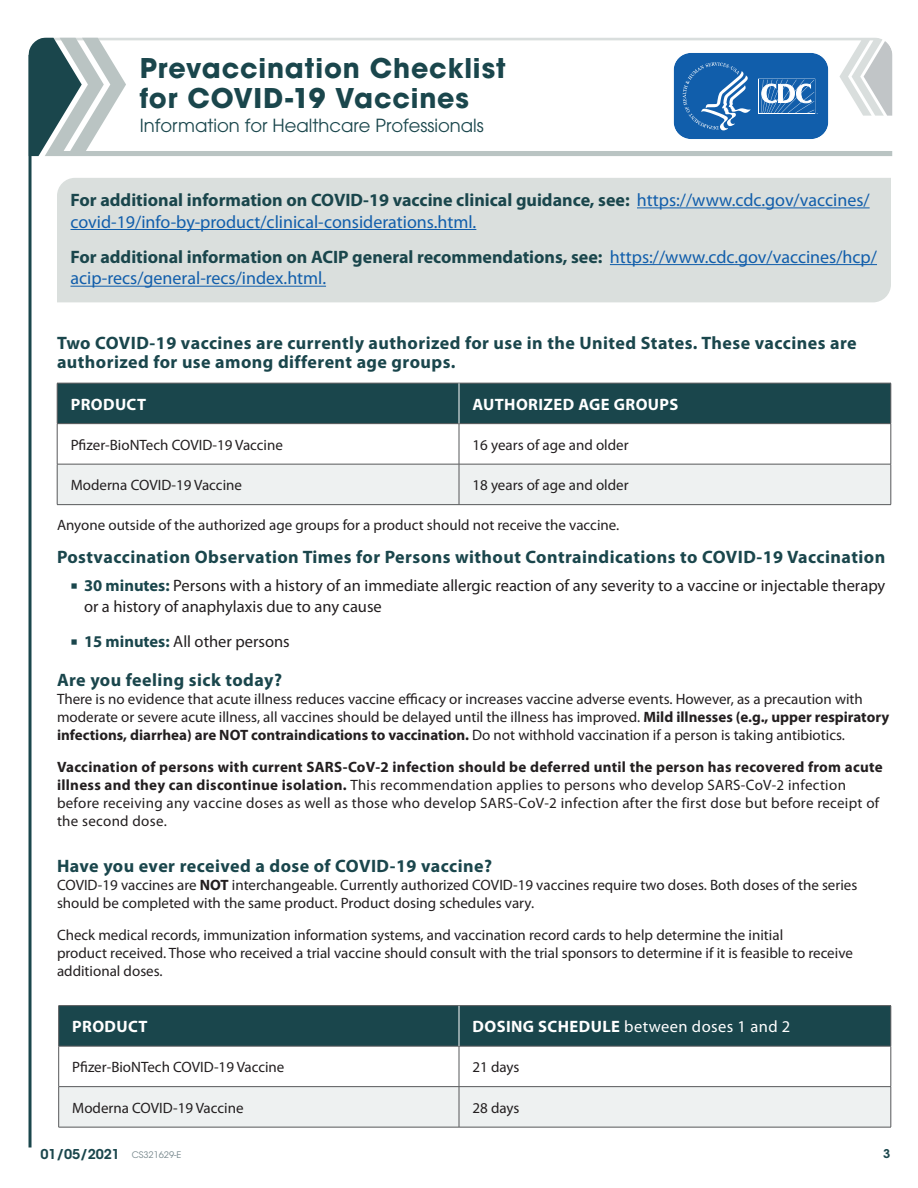
<style>
.page{position:relative;width:918px;height:1188px;background:#fff}
.page>*{position:absolute;margin:0;border:0;box-sizing:border-box;transform-origin:0 0}
.t1{font:700 27px/29.4px "ITC Avant Garde Pro";letter-spacing:.03em;color:#1a464c}
.t2{font:700 18px/19.5px "Myriad Pro";letter-spacing:.025em;color:#1a464c}
.t3{font:18px/21.6px "Myriad Pro";color:#115eab}
.t4{font:18px "ITC Avant Garde Pro";color:#1a464c}
.t5{font:16.5px/21px "Myriad Pro";color:#231f20}
.t6{font:700 16.5px "Myriad Pro";letter-spacing:.025em;color:#fff}
.t7{font:16.5px "Myriad Pro";letter-spacing:.025em;color:#fff}
.t8{font:15px/18px "Myriad Pro";color:#231f20}
.t9{font:15px/18px "Myriad Pro";letter-spacing:.02em;color:#231f20}
.t10{font:600 13.5px "ITC Avant Garde Std";letter-spacing:-.01em;color:#1a464c}
.t11{font:600 12px "ITC Avant Garde Std";color:#1a464c}
.s1{font-weight:700;color:#1a464c}
.s2{font-weight:700}
.s3{font-weight:400;font-size:9px;color:#7b8b90}
</style>
<div class="page">
<svg style="left:28px;top:38px;width:17px;height:118px"></svg>
<svg style="left:45px;top:38px;width:848px;height:118px"></svg>
<hr style="left:29px;top:55px;width:3px;height:1093px;background:#1a464c">
<svg style="left:671px;top:51px;width:160px;height:90px"></svg>
<div style="left:57px;top:178px;width:834px;height:124px;background:#dadfdd"></div>
<hr style="left:637px;top:207px;width:233px;height:1px;background:#115eab">
<hr style="left:70px;top:229px;width:406px;height:1px;background:#115eab">
<hr style="left:610px;top:264px;width:267px;height:1px;background:#115eab">
<hr style="left:70px;top:286px;width:256px;height:1px;background:#115eab">
<div style="left:58px;top:384px;width:833px;height:39px;background:#1a464c"></div>
<div style="left:58px;top:465px;width:833px;height:39px;background:#eef1f1"></div>
<hr style="left:57px;top:383px;width:402px;height:1px;background:#57585a">
<hr style="left:57px;top:383px;width:1px;height:40px;background:#57585a">
<hr style="left:459px;top:383px;width:432px;height:1px;background:#57585a">
<hr style="left:891px;top:383px;width:1px;height:40px;background:#57585a">
<hr style="left:57px;top:423px;width:402px;height:1px;background:#57585a">
<hr style="left:57px;top:424px;width:1px;height:40px;background:#57585a">
<hr style="left:459px;top:423px;width:432px;height:1px;background:#57585a">
<hr style="left:459px;top:424px;width:1px;height:40px;background:#57585a">
<hr style="left:891px;top:424px;width:1px;height:40px;background:#57585a">
<hr style="left:57px;top:464px;width:402px;height:1px;background:#57585a">
<hr style="left:57px;top:464px;width:1px;height:40px;background:#57585a">
<hr style="left:57px;top:504px;width:402px;height:1px;background:#57585a">
<hr style="left:459px;top:464px;width:432px;height:1px;background:#57585a">
<hr style="left:459px;top:464px;width:1px;height:40px;background:#57585a">
<hr style="left:459px;top:504px;width:432px;height:1px;background:#57585a">
<hr style="left:891px;top:464px;width:1px;height:40px;background:#57585a">
<hr style="left:459px;top:383px;width:1px;height:40px;background:#fff">
<div style="left:59px;top:1006px;width:832px;height:40px;background:#1a464c"></div>
<div style="left:59px;top:1087px;width:832px;height:40px;background:#eef1f1"></div>
<hr style="left:58px;top:1005px;width:401px;height:1px;background:#57585a">
<hr style="left:58px;top:1006px;width:1px;height:40px;background:#57585a">
<hr style="left:459px;top:1005px;width:432px;height:1px;background:#57585a">
<hr style="left:891px;top:1006px;width:1px;height:40px;background:#57585a">
<hr style="left:59px;top:1046px;width:400px;height:1px;background:#57585a">
<hr style="left:58px;top:1046px;width:1px;height:40px;background:#57585a">
<hr style="left:459px;top:1046px;width:432px;height:1px;background:#57585a">
<hr style="left:459px;top:1046px;width:1px;height:40px;background:#57585a">
<hr style="left:891px;top:1046px;width:1px;height:40px;background:#57585a">
<hr style="left:59px;top:1086px;width:400px;height:1px;background:#57585a">
<hr style="left:58px;top:1087px;width:1px;height:40px;background:#57585a">
<hr style="left:59px;top:1127px;width:400px;height:1px;background:#57585a">
<hr style="left:459px;top:1086px;width:432px;height:1px;background:#57585a">
<hr style="left:459px;top:1087px;width:1px;height:40px;background:#57585a">
<hr style="left:459px;top:1127px;width:432px;height:1px;background:#57585a">
<hr style="left:891px;top:1087px;width:1px;height:40px;background:#57585a">
<hr style="left:459px;top:1006px;width:1px;height:40px;background:#fff">
<h1 class="t1" style="left:140px;top:54px;width:367px">Prevaccination Checklist for COVID-19 Vaccines</h1>
<p class="t4" style="left:140px;top:115px;width:346px">Information for Healthcare Professionals</p>
<p class="t3" style="left:71px;top:190px;width:801px"><span class="s1">For additional information on COVID-19 vaccine clinical guidance, see:</span> https://www.cdc.gov/vaccines/ covid-19/info-by-product/clinical-considerations.html.</p>
<p class="t3" style="left:71px;top:247px;width:808px"><span class="s1">For additional information on ACIP general recommendations, see:</span> https://www.cdc.gov/vaccines/hcp/ acip-recs/general-recs/index.html.</p>
<p class="t2" style="left:57px;top:334px;width:801px">Two COVID-19 vaccines are currently authorized for use in the United States. These vaccines are authorized for use among different age groups.</p>
<p class="t6" style="left:71px;top:398px;width:77px">PRODUCT</p>
<p class="t6" style="left:473px;top:398px;width:207px">AUTHORIZED AGE GROUPS</p>
<p class="t8" style="left:71px;top:436px;width:214px">Pfizer-BioNTech COVID-19 Vaccine</p>
<p class="t8" style="left:473px;top:436px;width:158px">16 years of age and older</p>
<p class="t8" style="left:71px;top:477px;width:173px">Moderna COVID-19 Vaccine</p>
<p class="t8" style="left:472px;top:477px;width:158px">18 years of age and older</p>
<p class="t8" style="left:57px;top:517px;width:564px">Anyone outside of the authorized age groups for a product should not receive the vaccine.</p>
<p class="t2" style="left:57px;top:549px;width:830px">Postvaccination Observation Times for Persons without Contraindications to COVID-19 Vaccination</p>
<p class="t5" style="left:84px;top:576px;width:803px"><span class="s1">30 minutes:</span> Persons with a history of an immediate allergic reaction of any severity to a vaccine or injectable therapy or a history of anaphylaxis due to any cause</p>
<p class="t5" style="left:84px;top:632px;width:207px"><span class="s1">15 minutes:</span> All other persons</p>
<p class="t2" style="left:57px;top:672px;width:227px">Are you feeling sick today?</p>
<p class="t8" style="left:57px;top:691px;width:834px">There is no evidence that acute illness reduces vaccine efficacy or increases vaccine adverse events. However, as a precaution with moderate or severe acute illness, all vaccines should be delayed until the illness has improved. <span class="s2">Mild illnesses (e.g., upper respiratory infections, diarrhea) are NOT contraindications to vaccination.</span> Do not withhold vaccination if a person is taking antibiotics.</p>
<p class="t9" style="left:57px;top:759px;width:827px"><span class="s2">Vaccination of persons with current SARS-CoV-2 infection should be deferred until the person has recovered from acute illness and they can discontinue isolation.</span> This recommendation applies to persons who develop SARS-CoV-2 infection before receiving any vaccine doses as well as those who develop SARS-CoV-2 infection after the first dose but before receipt of the second dose.</p>
<p class="t2" style="left:57px;top:858px;width:437px">Have you ever received a dose of COVID-19 vaccine?</p>
<p class="t8" style="left:57px;top:877px;width:802px">COVID-19 vaccines are <span class="s2">NOT</span> interchangeable. Currently authorized COVID-19 vaccines require two doses. Both doses of the series should be completed with the same product. Product dosing schedules vary.</p>
<p class="t8" style="left:57px;top:927px;width:797px">Check medical records, immunization information systems, and vaccination record cards to help determine the initial<br>product received. Those who received a trial vaccine should consult with the trial sponsors to determine if it is feasible to receive additional doses.</p>
<p class="t6" style="left:72px;top:1020px;width:77px">PRODUCT</p>
<p class="t7" style="left:473px;top:1020px;width:319px"><span class="s2">DOSING SCHEDULE</span> between doses 1 and 2</p>
<p class="t8" style="left:72px;top:1059px;width:214px">Pfizer-BioNTech COVID-19 Vaccine</p>
<p class="t8" style="left:473px;top:1059px;width:49px">21 days</p>
<p class="t8" style="left:72px;top:1099px;width:173px">Moderna COVID-19 Vaccine</p>
<p class="t8" style="left:472px;top:1099px;width:49px">28 days</p>
<p class="t10" style="left:41px;top:1146px;width:142px">01/05/2021 <span class="s3">CS321629-E</span></p>
<p class="t11" style="left:883px;top:1147px;width:9px">3</p>
</div>
